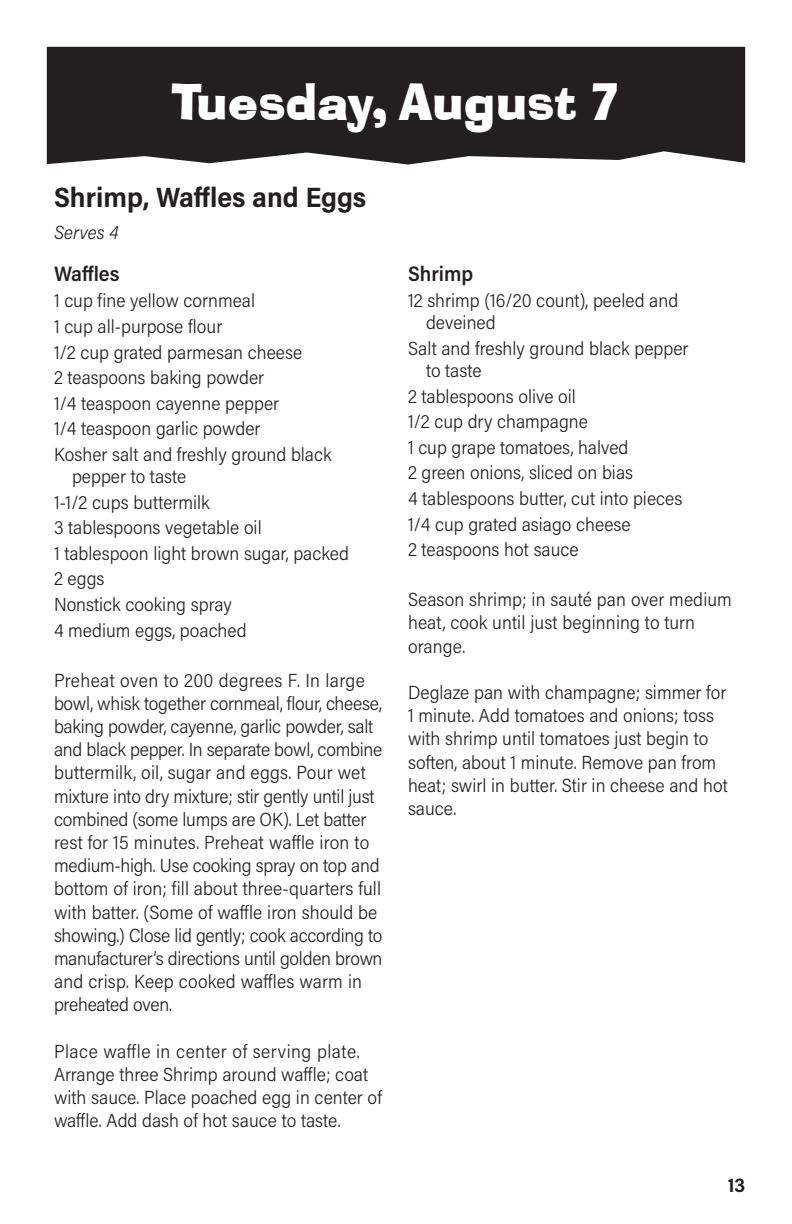
<style>
.page{position:relative;width:792px;height:1224px;background:#fff}
.page>*{position:absolute;margin:0;border:0;box-sizing:border-box;transform-origin:0 0}
.Large_Date{font:50px "Ad Lib TBT";color:#fff}
.Reciepe{font:700 28px "Acumin Pro Semi Cond";color:#231f20}
.subheading{font:600 21px "Acumin Pro Semi Cond";color:#231f20}
.t1{font:700 20px "Acumin Pro Semi Cond";color:#231f20}
.reciepe_body_copy{font:300 19px/23.2px "Acumin Pro Semi Cond";color:#231f20}
.indgredients{font:300 19px/22px "Acumin Pro Semi Cond";color:#231f20}
.Serving_Size{font:italic 300 19px "Acumin Pro Semi Cond";letter-spacing:.005em;color:#231f20}
</style>
<div class="page">
<div style="left:47px;top:47px;width:698px;height:118px;background:#231f20"></div>
<p class="Large_Date" style="left:171px;top:66px;width:451px">Tuesday, August 7</p>
<p class="Reciepe" style="left:54px;top:178px;width:314px">Shrimp, Waffles and Eggs</p>
<p class="Serving_Size" style="left:54px;top:220px;width:66px">Serves 4</p>
<p class="subheading" style="left:54px;top:259px;width:67px">Waffles</p>
<p class="indgredients" style="left:54px;top:289px;width:203px">1 cup fine yellow cornmeal</p>
<p class="indgredients" style="left:54px;top:315px;width:170px">1 cup all-purpose flour</p>
<p class="indgredients" style="left:54px;top:340px;width:250px">1/2 cup grated parmesan cheese</p>
<p class="indgredients" style="left:54px;top:366px;width:212px">2 teaspoons baking powder</p>
<p class="indgredients" style="left:54px;top:391px;width:227px">1/4 teaspoon cayenne pepper</p>
<p class="indgredients" style="left:54px;top:417px;width:208px">1/4 teaspoon garlic powder</p>
<p class="indgredients" style="left:72px;top:443px;width:261px;text-indent:-18px">Kosher salt and freshly ground black pepper to taste</p>
<p class="indgredients" style="left:54px;top:490px;width:157px">1-1/2 cups buttermilk</p>
<p class="indgredients" style="left:54px;top:516px;width:209px">3 tablespoons vegetable oil</p>
<p class="indgredients" style="left:54px;top:541px;width:297px">1 tablespoon light brown sugar, packed</p>
<p class="indgredients" style="left:54px;top:567px;width:52px">2 eggs</p>
<p class="indgredients" style="left:54px;top:593px;width:179px">Nonstick cooking spray</p>
<p class="indgredients" style="left:54px;top:618px;width:194px">4 medium eggs, poached</p>
<p class="reciepe_body_copy" style="left:54px;top:668px;width:330px">Preheat oven to 200 degrees F. In large bowl, whisk together cornmeal, flour, cheese, baking powder, cayenne, garlic powder, salt and black pepper. In separate bowl, combine buttermilk, oil, sugar and eggs. Pour wet mixture into dry mixture; stir gently until just combined (some lumps are OK). Let batter rest for 15 minutes. Preheat waffle iron to medium-high. Use cooking spray on top and bottom of iron; fill about three-quarters full with batter. (Some of waffle iron should be showing.) Close lid gently; cook according to manufacturer’s directions until golden brown and crisp. Keep cooked waffles warm in preheated oven.</p>
<p class="reciepe_body_copy" style="left:54px;top:1039px;width:329px">Place waffle in center of serving plate.<br>Arrange three Shrimp around waffle; coat with sauce. Place poached egg in center of waffle. Add dash of hot sauce to taste.</p>
<p class="subheading" style="left:408px;top:259px;width:67px">Shrimp</p>
<p class="indgredients" style="left:426px;top:289px;width:254px;text-indent:-18px">12 shrimp (16/20 count), peeled and deveined</p>
<p class="indgredients" style="left:426px;top:337px;width:264px;text-indent:-18px">Salt and freshly ground black pepper to taste</p>
<p class="indgredients" style="left:408px;top:384px;width:169px">2 tablespoons olive oil</p>
<p class="indgredients" style="left:408px;top:410px;width:181px">1/2 cup dry champagne</p>
<p class="indgredients" style="left:408px;top:435px;width:222px">1 cup grape tomatoes, halved</p>
<p class="indgredients" style="left:408px;top:461px;width:227px">2 green onions, sliced on bias</p>
<p class="indgredients" style="left:408px;top:487px;width:276px">4 tablespoons butter, cut into pieces</p>
<p class="indgredients" style="left:408px;top:512px;width:224px">1/4 cup grated asiago cheese</p>
<p class="indgredients" style="left:408px;top:538px;width:172px">2 teaspoons hot sauce</p>
<p class="reciepe_body_copy" style="left:408px;top:587px;width:325px">Season shrimp; in sauté pan over medium heat, cook until just beginning to turn orange.</p>
<p class="reciepe_body_copy" style="left:408px;top:680px;width:321px">Deglaze pan with champagne; simmer for 1 minute. Add tomatoes and onions; toss with shrimp until tomatoes just begin to soften, about 1 minute. Remove pan from heat; swirl in butter. Stir in cheese and hot sauce.</p>
<p class="t1" style="left:728px;top:1171px;width:19px">13</p>
</div>
